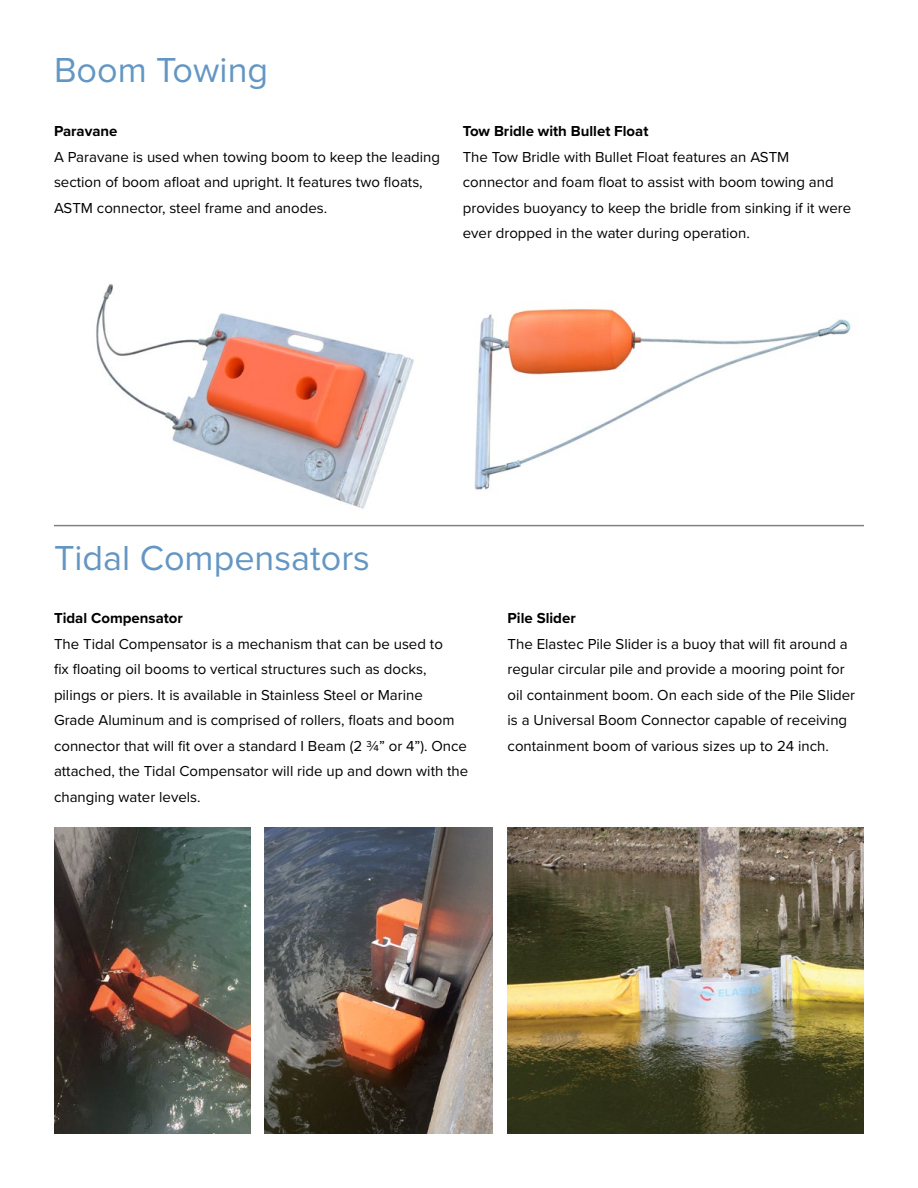
<style>
.page{position:relative;width:918px;height:1188px;background:#fff}
.page>*{position:absolute;margin:0;border:0;box-sizing:border-box;transform-origin:0 0}
.t1{font:36px "Proxima Nova";color:#6496c4}
.t2{font:15px/25.5px "Proxima Nova";color:#000}
.t3{font:700 15px "Proxima Nova";color:#000}
</style>
<div class="page">
<img style="left:96px;top:283px;width:318px;height:226px">
<img style="left:508px;top:827px;width:356px;height:307px">
<img style="left:54px;top:827px;width:196px;height:307px">
<img style="left:265px;top:827px;width:227px;height:307px">
<img style="left:474px;top:308px;width:377px;height:182px">
<hr style="left:54px;top:525px;width:810px;height:1px;background:#000">
<h1 class="t1" style="left:54px;top:44px;width:216px">Boom Towing</h1>
<p class="t3" style="left:54px;top:120px;width:65px">Paravane</p>
<p class="t2" style="left:54px;top:143px;width:388px">A Paravane is used when towing boom to keep the leading section of boom afloat and upright. It features two floats,<br>ASTM connector, steel frame and anodes.</p>
<p class="t3" style="left:463px;top:120px;width:187px">Tow Bridle with Bullet Float</p>
<p class="t2" style="left:463px;top:143px;width:390px">The Tow Bridle with Bullet Float features an ASTM connector and foam float to assist with boom towing and provides buoyancy to keep the bridle from sinking if it were ever dropped in the water during operation.</p>
<h1 class="t1" style="left:54px;top:531px;width:317px">Tidal Compensators</h1>
<p class="t3" style="left:54px;top:607px;width:130px">Tidal Compensator</p>
<p class="t2" style="left:54px;top:630px;width:416px">The Tidal Compensator is a mechanism that can be used to<br>fix floating oil booms to vertical structures such as docks, pilings or piers. It is available in Stainless Steel or Marine<br>Grade Aluminum and is comprised of rollers, floats and boom connector that will fit over a standard I Beam (2 ¾” or 4”). Once attached, the Tidal Compensator will ride up and down with the changing water levels.</p>
<p class="t3" style="left:508px;top:607px;width:70px">Pile Slider</p>
<p class="t2" style="left:508px;top:630px;width:349px">The Elastec Pile Slider is a buoy that will fit around a regular circular pile and provide a mooring point for oil containment boom. On each side of the Pile Slider is a Universal Boom Connector capable of receiving containment boom of various sizes up to 24 inch.</p>
</div>
